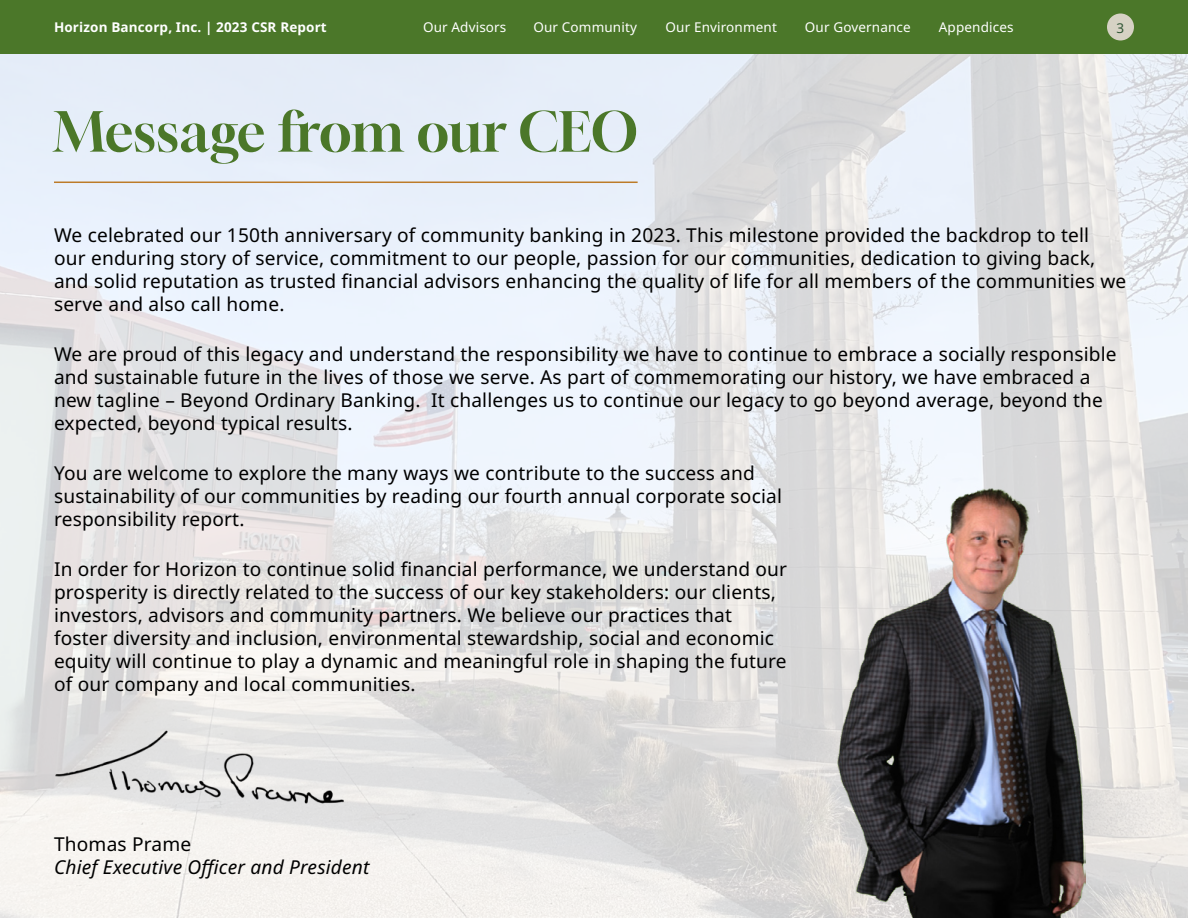
<style>
.page{position:relative;width:1188px;height:918px;background:#fff}
.page>*{position:absolute;margin:0;border:0;box-sizing:border-box;transform-origin:0 0}
.t1{font:54px "Gloock";letter-spacing:-.005em;color:#4b7729}
.t2{font:19.2px/23px "Noto Sans";letter-spacing:.01em;color:#000}
.t3{font:italic 19.2px "Noto Sans";letter-spacing:.01em;color:#000}
.t4{font:13.5px "Noto Sans";letter-spacing:.01em;color:#fff}
.t5{font:700 13.5px "Noto Sans";letter-spacing:.01em;color:#fff}
.t6{font:13.5px "Noto Sans";color:#2f5535}
</style>
<div class="page">
<img style="left:0;top:54px;width:1188px;height:864px">
<img style="left:838px;top:486px;width:248px;height:432px">
<hr style="left:54px;top:182px;width:584px;height:1px;background:#bc7b28">
<img style="left:50px;top:713px;width:300px;height:102px">
<div style="left:0;top:0;width:1188px;height:54px;background:#4b7729"></div>
<div style="left:1107px;top:14px;width:27px;height:26px;background:#d6d2c4;border-radius:50%"></div>
<p class="t5" style="left:54px;top:18px;width:274px">Horizon Bancorp, Inc. | 2023 CSR Report</p>
<p class="t4" style="left:423px;top:18px;width:85px">Our Advisors</p>
<p class="t4" style="left:533px;top:18px;width:105px">Our Community</p>
<p class="t4" style="left:666px;top:18px;width:113px">Our Environment</p>
<p class="t4" style="left:805px;top:18px;width:107px">Our Governance</p>
<p class="t4" style="left:939px;top:18px;width:76px">Appendices</p>
<p class="t6" style="left:1117px;top:19px;width:9px">3</p>
<h1 class="t1" style="left:54px;top:97px;width:586px">Message from our CEO</h1>
<p class="t2" style="left:54px;top:224px;width:1074px">We celebrated our 150th anniversary of community banking in 2023. This milestone provided the backdrop to tell<br>our enduring story of service, commitment to our people, passion for our communities, dedication to giving back, and solid reputation as trusted financial advisors enhancing the quality of life for all members of the communities we serve and also call home.</p>
<p class="t2" style="left:54px;top:343px;width:1064px">We are proud of this legacy and understand the responsibility we have to continue to embrace a socially responsible and sustainable future in the lives of those we serve. As part of commemorating our history, we have embraced a new tagline – Beyond Ordinary Banking. It challenges us to continue our legacy to go beyond average, beyond the expected, beyond typical results.</p>
<p class="t2" style="left:54px;top:462px;width:730px">You are welcome to explore the many ways we contribute to the success and sustainability of our communities by reading our fourth annual corporate social responsibility report.</p>
<p class="t2" style="left:54px;top:558px;width:735px">In order for Horizon to continue solid financial performance, we understand our prosperity is directly related to the success of our key stakeholders: our clients, investors, advisors and community partners. We believe our practices that foster diversity and inclusion, environmental stewardship, social and economic equity will continue to play a dynamic and meaningful role in shaping the future of our company and local communities.</p>
<p class="t2" style="left:54px;top:833px;width:139px">Thomas Prame</p>
<p class="t3" style="left:54px;top:853px;width:317px">Chief Executive Officer and President</p>
</div>
